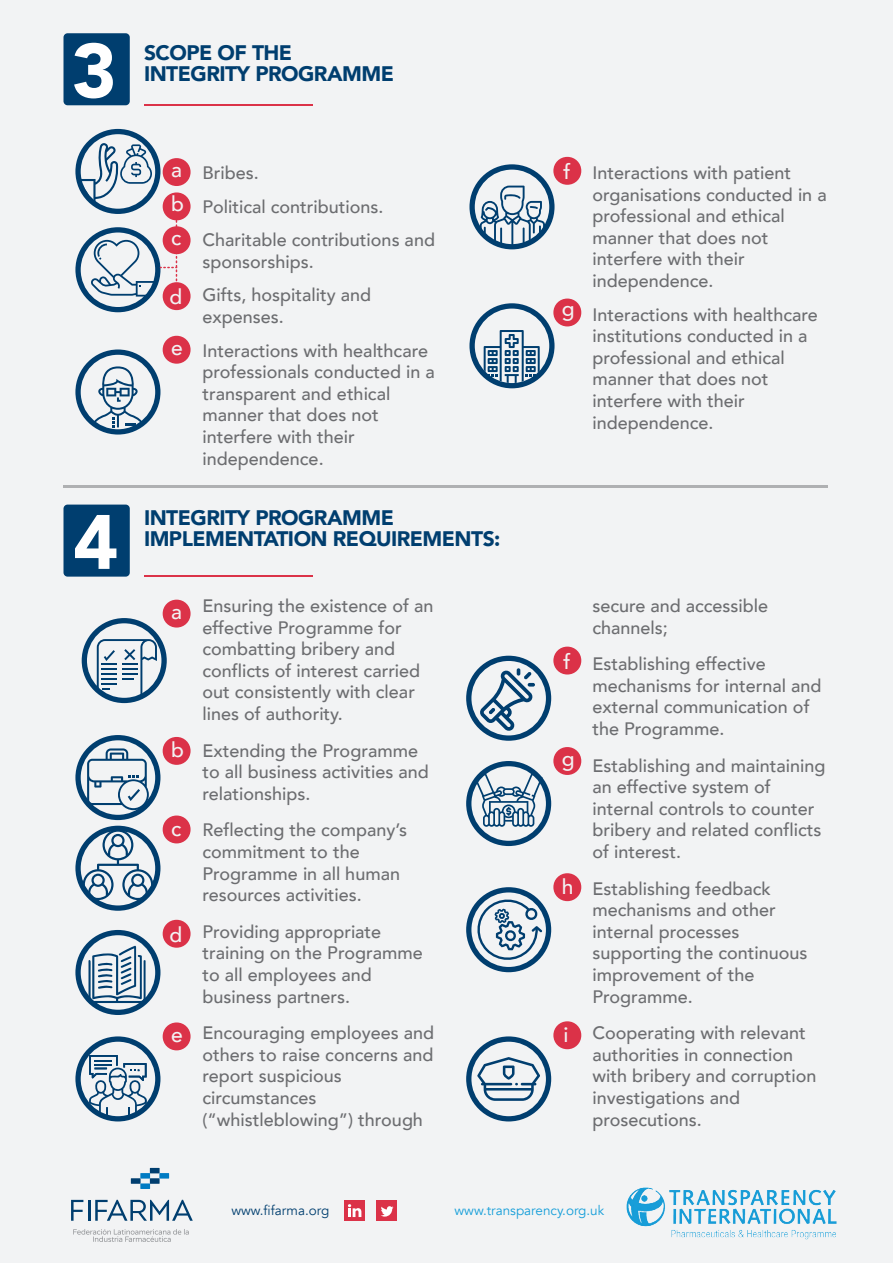
<style>
.page{position:relative;width:893px;height:1263px;background:#f2f3f4}
.page>*{position:absolute;margin:0;border:0;box-sizing:border-box;transform-origin:0 0}
.t1{font:900 76.2px "Avenir";color:#fff}
.t2{font:900 21px/21px "Avenir";letter-spacing:-.025em;color:#003e6f}
.t3{font:500 21px/34.3px "Avenir";color:#f2f3f4}
.t4{font:500 18px/21.6px "Avenir";color:#6c6d70}
.t5{font:13.5px "Avenir";color:#169ed9}
.t6{font:13.5px "Avenir";color:#003e6f}
</style>
<div class="page">
<hr style="left:144px;top:104px;width:169px;height:1px;background:#db3248">
<div style="left:64px;top:33px;width:66px;height:72px;background:#003e6f;border-radius:4px"></div>
<hr style="left:144px;top:575px;width:169px;height:2px;background:#db3248">
<div style="left:64px;top:505px;width:66px;height:72px;background:#003e6f;border-radius:4px"></div>
<svg style="left:82px;top:618px;width:85px;height:85px"></svg>
<svg style="left:75px;top:1036px;width:85px;height:85px"></svg>
<div style="left:163px;top:600px;width:28px;height:27px;background:#db3248;border-radius:14px"></div>
<div style="left:163px;top:158px;width:28px;height:28px;background:#db3248;border-radius:14px"></div>
<div style="left:163px;top:192px;width:28px;height:28px;background:#db3248;border-radius:14px"></div>
<div style="left:553px;top:647px;width:28px;height:27px;background:#db3248;border-radius:14px"></div>
<div style="left:553px;top:873px;width:28px;height:28px;background:#db3248;border-radius:14px"></div>
<div style="left:553px;top:747px;width:28px;height:28px;background:#db3248;border-radius:14px"></div>
<div style="left:163px;top:336px;width:28px;height:28px;background:#db3248;border-radius:14px"></div>
<div style="left:553px;top:157px;width:28px;height:28px;background:#db3248;border-radius:14px"></div>
<div style="left:553px;top:299px;width:28px;height:27px;background:#db3248;border-radius:14px"></div>
<div style="left:553px;top:1021px;width:28px;height:28px;background:#db3248;border-radius:14px"></div>
<div style="left:163px;top:737px;width:28px;height:28px;background:#db3248;border-radius:14px"></div>
<div style="left:163px;top:815px;width:28px;height:28px;background:#db3248;border-radius:14px"></div>
<div style="left:163px;top:920px;width:28px;height:28px;background:#db3248;border-radius:14px"></div>
<hr style="left:63px;top:486px;width:765px;height:2px;background:#6c6d70">
<svg style="left:75px;top:349px;width:85px;height:86px"></svg>
<svg style="left:469px;top:164px;width:85px;height:85px"></svg>
<svg style="left:469px;top:303px;width:85px;height:85px"></svg>
<svg style="left:75px;top:129px;width:85px;height:85px"></svg>
<svg style="left:466px;top:761px;width:85px;height:85px"></svg>
<svg style="left:466px;top:887px;width:85px;height:85px"></svg>
<svg style="left:466px;top:1036px;width:85px;height:85px"></svg>
<svg style="left:466px;top:656px;width:85px;height:85px"></svg>
<svg style="left:75px;top:930px;width:85px;height:85px"></svg>
<svg style="left:75px;top:826px;width:85px;height:85px"></svg>
<svg style="left:75px;top:735px;width:85px;height:85px"></svg>
<svg style="left:75px;top:220px;width:102px;height:92px"></svg>
<div style="left:163px;top:226px;width:28px;height:28px;background:#db3248;border-radius:14px"></div>
<div style="left:163px;top:282px;width:28px;height:28px;background:#db3248;border-radius:14px"></div>
<img style="left:626px;top:1187px;width:211px;height:53px">
<div style="left:344px;top:1200px;width:21px;height:21px;background:#db3248"></div>
<svg style="left:348px;top:1204px;width:13px;height:13px"></svg>
<div style="left:376px;top:1200px;width:21px;height:21px;background:#db3248"></div>
<svg style="left:381px;top:1206px;width:12px;height:10px"></svg>
<svg style="left:73px;top:1229px;width:116px;height:13px"></svg>
<svg style="left:71px;top:1200px;width:12px;height:21px"></svg>
<svg style="left:95px;top:1200px;width:98px;height:21px"></svg>
<hr style="left:88px;top:1200px;width:2px;height:21px;background:#003e6f">
<svg style="left:131px;top:1168px;width:38px;height:21px"></svg>
<div style="left:163px;top:1022px;width:28px;height:28px;background:#db3248;border-radius:14px"></div>
<h1 class="t1" style="left:72px;top:6px;width:47px">3</h1>
<h1 class="t1" style="left:73px;top:477px;width:47px">4</h1>
<p class="t2" style="left:144px;top:42px;width:251px">SCOPE OF THE<br>INTEGRITY PROGRAMME</p>
<p class="t3" style="left:171px;top:151px;width:14px">a b</p>
<p class="t3" style="left:171px;top:220px;width:12px">c</p>
<p class="t3" style="left:170px;top:279px;width:14px">d</p>
<p class="t3" style="left:171px;top:329px;width:13px">e</p>
<p class="t4" style="left:203px;top:155px;width:234px;line-height:33.6px">Bribes.<br>Political contributions.<br>Charitable contributions and</p>
<p class="t4" style="left:203px;top:244px;width:170px;line-height:33.6px">sponsorships.<br>Gifts, hospitality and</p>
<p class="t4" style="left:203px;top:299px;width:227px;line-height:33.6px">expenses.<br>Interactions with healthcare</p>
<p class="t4" style="left:203px;top:360px;width:234px">professionals conducted in a transparent and ethical manner that does not interfere with their independence.</p>
<p class="t2" style="left:144px;top:507px;width:358px">INTEGRITY PROGRAMME<br>IMPLEMENTATION REQUIREMENTS:</p>
<p class="t3" style="left:171px;top:593px;width:12px">a</p>
<p class="t3" style="left:171px;top:732px;width:14px">b</p>
<p class="t3" style="left:171px;top:810px;width:12px">c</p>
<p class="t3" style="left:170px;top:916px;width:14px">d</p>
<p class="t3" style="left:171px;top:1016px;width:13px">e</p>
<p class="t4" style="left:203px;top:594px;width:232px">Ensuring the existence of an effective Programme for combatting bribery and conflicts of interest carried out consistently with clear lines of authority.</p>
<p class="t4" style="left:203px;top:738px;width:228px">Extending the Programme to all business activities and relationships.</p>
<p class="t4" style="left:203px;top:818px;width:206px">Reflecting the company’s commitment to the<br>Programme in all human resources activities.</p>
<p class="t4" style="left:203px;top:920px;width:222px">Providing appropriate training on the Programme to all employees and business partners.</p>
<p class="t4" style="left:203px;top:1021px;width:233px">Encouraging employees and others to raise concerns and report suspicious circumstances (“whistleblowing”) through</p>
<p class="t3" style="left:563px;top:153px;width:8px">f</p>
<p class="t3" style="left:562px;top:290px;width:14px">g</p>
<p class="t4" style="left:592px;top:161px;width:236px">Interactions with patient organisations conducted in a professional and ethical manner that does not interfere with their independence.</p>
<p class="t4" style="left:592px;top:302px;width:227px">Interactions with healthcare institutions conducted in a professional and ethical manner that does not interfere with their independence.</p>
<p class="t3" style="left:563px;top:643px;width:8px">f</p>
<p class="t3" style="left:562px;top:740px;width:14px">g</p>
<p class="t3" style="left:562px;top:868px;width:13px">h</p>
<p class="t3" style="left:563px;top:1016px;width:7px">i</p>
<p class="t4" style="left:592px;top:594px;width:177px">secure and accessible channels;</p>
<p class="t4" style="left:592px;top:652px;width:231px">Establishing effective mechanisms for internal and external communication of the Programme.</p>
<p class="t4" style="left:592px;top:753px;width:234px">Establishing and maintaining an effective system of internal controls to counter bribery and related conflicts of interest.</p>
<p class="t4" style="left:592px;top:876px;width:217px">Establishing feedback mechanisms and other internal processes supporting the continuous improvement of the<br>Programme.</p>
<p class="t4" style="left:592px;top:1021px;width:226px">Cooperating with relevant authorities in connection with bribery and corruption investigations and prosecutions.</p>
<p class="t6" style="left:231px;top:1203px;width:99px">www.fifarma.org</p>
<p class="t5" style="left:454px;top:1203px;width:151px">www.transparency.org.uk</p>
</div>
